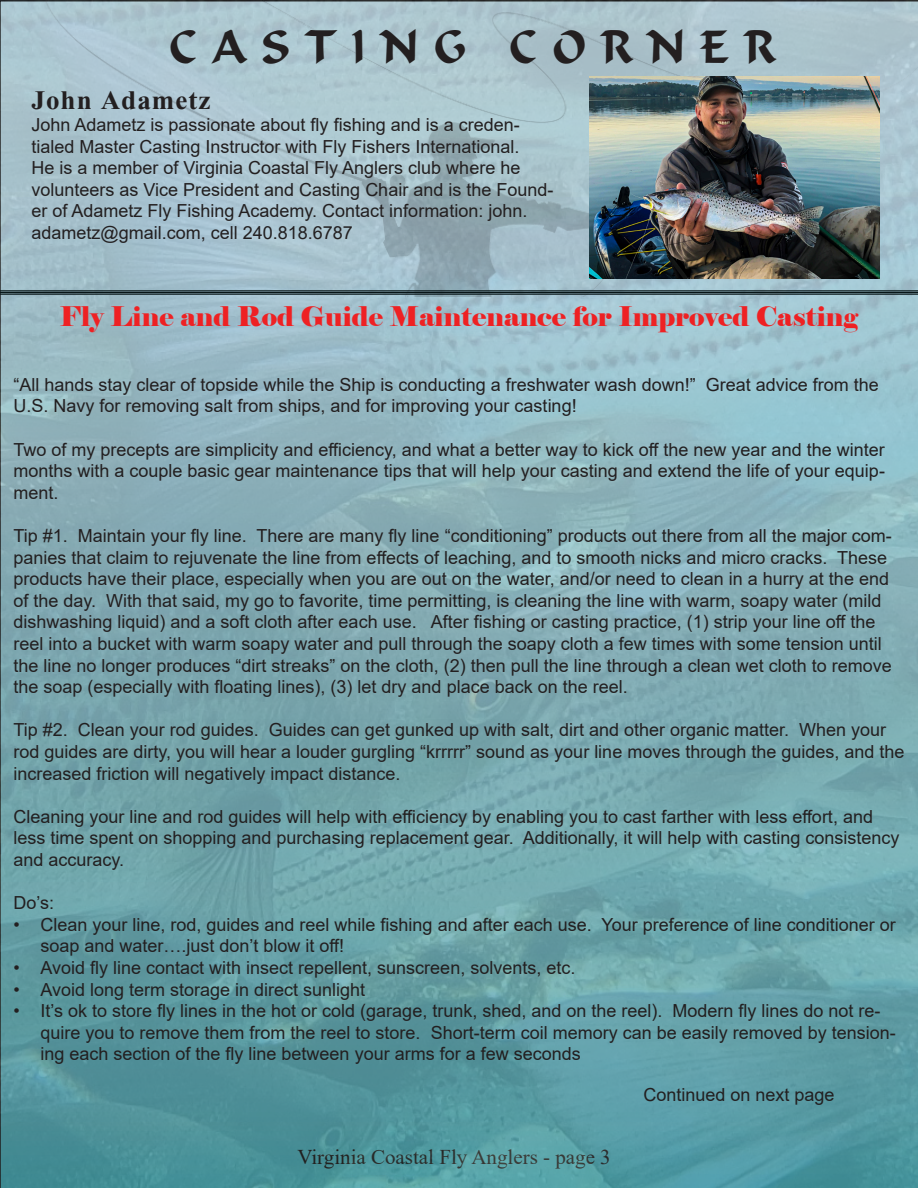
<style>
.page{position:relative;width:918px;height:1188px;background:#fff}
.page>*{position:absolute;margin:0;border:0;box-sizing:border-box;transform-origin:0 0}
.t1{font:45px "Calligraphic";letter-spacing:.34em;color:#231f20}
.Tying_Steps{font:27px "Elephant";color:#ee2123}
.t2{font:700 27px "Maestro Times";letter-spacing:.04em;color:#231f20}
.t3{font:21px "Times New Roman";color:#231f20}
.Tying_Steps-2{font:18px/21.6px "Arial";color:#231f20}
</style>
<div class="page">
<img style="left:0;top:0;width:918px;height:1188px">
<img style="left:3px;top:0;width:915px;height:297px">
<img style="left:590px;top:76px;width:290px;height:203px">
<hr style="left:0;top:290px;width:918px;height:2px;background:#081618">
<hr style="left:0;top:292px;width:918px;height:1px;background:#081618">
<hr style="left:0;top:293px;width:918px;height:2px;background:#081618">
<p class="t1" style="left:169px;top:19px;width:608px">CASTING CORNER</p>
<p class="t2" style="left:32px;top:84px;width:181px">John Adametz</p>
<p class="Tying_Steps-2" style="left:32px;top:114px;width:523px">John Adametz is passionate about fly fishing and is a creden&shy;tialed Master Casting Instructor with Fly Fishers International.<br>He is a member of Virginia Coastal Fly Anglers club where he volunteers as Vice President and Casting Chair and is the Found&shy;er of Adametz Fly Fishing Academy. Contact information: john. adametz@gmail.com, cell 240.818.6787</p>
<p class="Tying_Steps" style="left:60px;top:299px;width:800px">Fly Line and Rod Guide Maintenance for Improved Casting</p>
<p class="Tying_Steps-2" style="left:14px;top:374px;width:867px">“All hands stay clear of topside while the Ship is conducting a freshwater wash down!” Great advice from the<br>U.S. Navy for removing salt from ships, and for improving your casting!</p>
<p class="Tying_Steps-2" style="left:14px;top:438px;width:873px;text-align:justify">Two of my precepts are simplicity and efficiency, and what a better way to kick off the new year and the winter months with a couple basic gear maintenance tips that will help your casting and extend the life of your equip&shy;ment.</p>
<p class="Tying_Steps-2" style="left:14px;top:525px;width:880px">Tip #1. Maintain your fly line. There are many fly line “conditioning” products out there from all the major com&shy;panies that claim to rejuvenate the line from effects of leaching, and to smooth nicks and micro cracks. These products have their place, especially when you are out on the water, and/or need to clean in a hurry at the end of the day. With that said, my go to favorite, time permitting, is cleaning the line with warm, soapy water (mild dishwashing liquid) and a soft cloth after each use. After fishing or casting practice, (1) strip your line off the reel into a bucket with warm soapy water and pull through the soapy cloth a few times with some tension until the line no longer produces “dirt streaks” on the cloth, (2) then pull the line through a clean wet cloth to remove the soap (especially with floating lines), (3) let dry and place back on the reel.</p>
<p class="Tying_Steps-2" style="left:14px;top:719px;width:893px">Tip #2. Clean your rod guides. Guides can get gunked up with salt, dirt and other organic matter. When your rod guides are dirty, you will hear a louder gurgling “krrrrr” sound as your line moves through the guides, and the increased friction will negatively impact distance.</p>
<p class="Tying_Steps-2" style="left:14px;top:806px;width:888px">Cleaning your line and rod guides will help with efficiency by enabling you to cast farther with less effort, and less time spent on shopping and purchasing replacement gear. Additionally, it will help with casting consistency and accuracy.</p>
<p class="Tying_Steps-2" style="left:14px;top:892px;width:42px">Do’s:</p>
<p class="Tying_Steps-2" style="left:40px;top:914px;width:857px;text-indent:-27px">• Clean your line, rod, guides and reel while fishing and after each use. Your preference of line conditioner or soap and water….just don’t blow it off!</p>
<p class="Tying_Steps-2" style="left:14px;top:957px;width:563px">• Avoid fly line contact with insect repellent, sunscreen, solvents, etc.</p>
<p class="Tying_Steps-2" style="left:14px;top:978px;width:353px">• Avoid long term storage in direct sunlight</p>
<p class="Tying_Steps-2" style="left:40px;top:1000px;width:857px;text-indent:-27px">• It’s ok to store fly lines in the hot or cold (garage, trunk, shed, and on the reel). Modern fly lines do not re&shy;quire you to remove them from the reel to store. Short-term coil memory can be easily removed by tension&shy;ing each section of the fly line between your arms for a few seconds</p>
<p class="Tying_Steps-2" style="left:644px;top:1084px;width:193px">Continued on next page</p>
<p class="t3" style="left:297px;top:1142px;width:315px">Virginia Coastal Fly Anglers - page 3</p>
</div>
